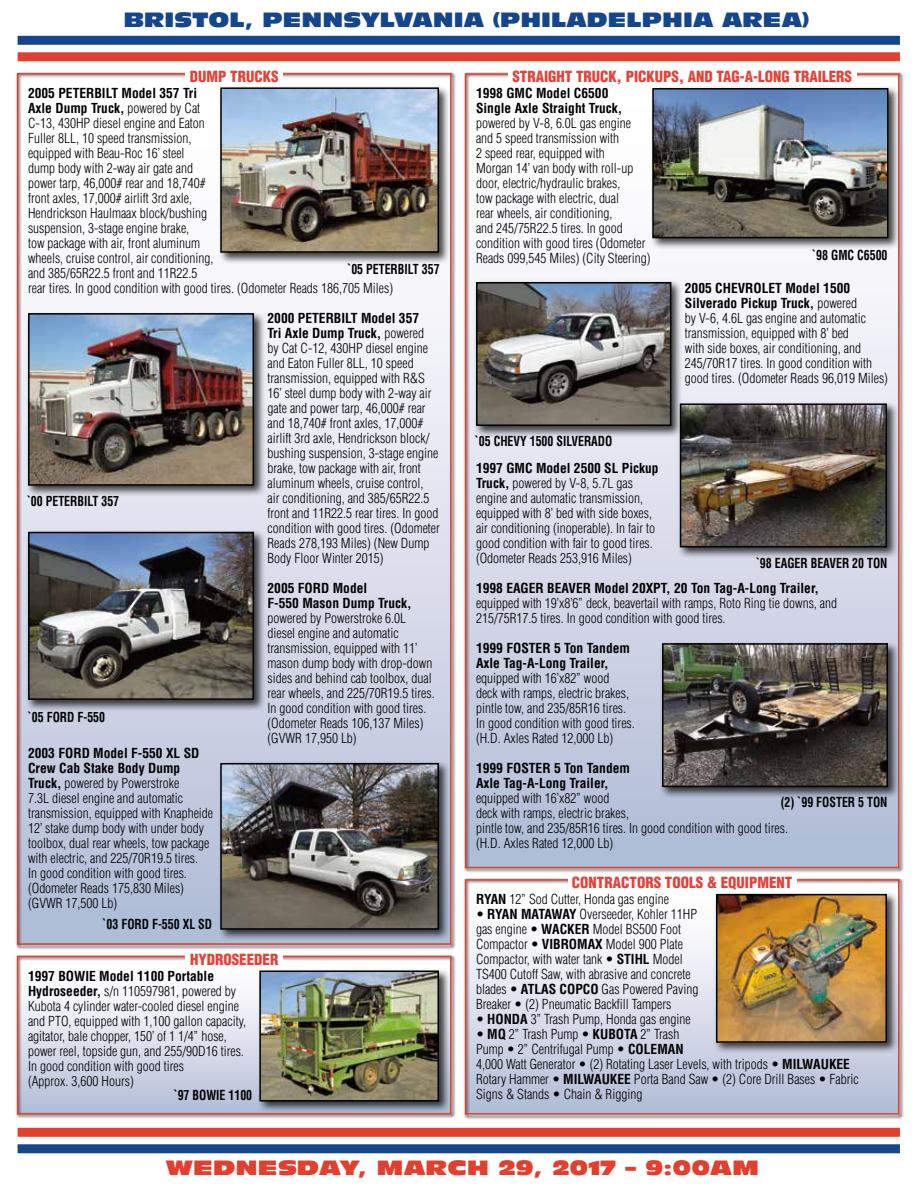
<style>
.page{position:relative;width:918px;height:1188px;background:#fff}
.page>*{position:absolute;margin:0;border:0;box-sizing:border-box;transform-origin:0 0}
.t1{font:20.25px "Antique Olive Std Nord";color:#15458d}
.t2{font:20.25px "Antique Olive Std Nord";color:#e23f2e;scale:1.04 1}
.t3{font:900 condensed 15px "Helvetica LT Std";color:#e24339}
.t4{font:300 condensed 13.5px/15px "Helvetica LT Std";color:#000}
.t5{font:700 condensed 13.5px/15px "Helvetica LT Std";color:#000}
.t6{font:700 condensed 13.5px "Helvetica LT Std";color:#000;scale:.88 1}
.s1{font-weight:700}
</style>
<div class="page">
<div style="left:18px;top:36px;width:882px;height:9px;background:#15458d"></div>
<div style="left:18px;top:52px;width:882px;height:9px;background:#e23f2e"></div>
<div style="left:18px;top:1144px;width:882px;height:9px;background:#15458d"></div>
<div style="left:18px;top:1128px;width:882px;height:9px;background:#e23f2e"></div>
<div style="left:16px;top:955px;width:440px;height:164px;background:#000;opacity:.84"></div>
<div style="left:17px;top:956px;width:435px;height:159px;border:2px solid #e23f2e"></div>
<div style="left:16px;top:72px;width:440px;height:877px;background:#000;opacity:.84"></div>
<div style="left:464px;top:72px;width:440px;height:801px;background:#000;opacity:.84"></div>
<div style="left:464px;top:878px;width:440px;height:241px;background:#000;opacity:.84"></div>
<div style="left:465px;top:879px;width:435px;height:236px;border:2px solid #e23f2e"></div>
<div style="left:186px;top:954px;width:97px;height:13px;background:#fff"></div>
<div style="left:186px;top:71px;width:97px;height:12px;background:#fff"></div>
<div style="left:508px;top:72px;width:348px;height:12px;background:#fff"></div>
<div style="left:568px;top:877px;width:229px;height:15px;background:#fff"></div>
<div style="left:257px;top:968px;width:194px;height:145px;background:#000;opacity:.75"></div>
<img style="left:262px;top:974px;width:174px;height:125px">
<div style="left:259px;top:971px;width:180px;height:131px;border:2px solid #000"></div>
<div style="left:218px;top:85px;width:233px;height:179px;background:#000;opacity:.75"></div>
<img style="left:223px;top:90px;width:213px;height:160px">
<div style="left:220px;top:87px;width:219px;height:166px;border:2px solid #000"></div>
<div style="left:650px;top:86px;width:250px;height:164px;background:#000;opacity:.75"></div>
<img style="left:655px;top:91px;width:230px;height:144px">
<div style="left:652px;top:88px;width:236px;height:150px;border:2px solid #000"></div>
<div style="left:714px;top:892px;width:185px;height:163px;background:#000;opacity:.75"></div>
<img style="left:719px;top:897px;width:165px;height:143px">
<div style="left:716px;top:894px;width:171px;height:149px;border:2px solid #000"></div>
<div style="left:218px;top:761px;width:233px;height:181px;background:#000;opacity:.75"></div>
<img style="left:223px;top:766px;width:213px;height:161px">
<div style="left:220px;top:763px;width:219px;height:167px;border:2px solid #000"></div>
<div style="left:677px;top:401px;width:222px;height:158px;background:#000;opacity:.75"></div>
<img style="left:683px;top:406px;width:201px;height:138px">
<div style="left:680px;top:403px;width:207px;height:144px;border:2px solid #000"></div>
<div style="left:26px;top:311px;width:239px;height:187px;background:#000;opacity:.75"></div>
<img style="left:31px;top:316px;width:220px;height:167px">
<div style="left:28px;top:313px;width:226px;height:173px;border:2px solid #000"></div>
<div style="left:474px;top:280px;width:209px;height:158px;background:#000;opacity:.75"></div>
<img style="left:479px;top:285px;width:189px;height:138px">
<div style="left:476px;top:282px;width:195px;height:144px;border:2px solid #000"></div>
<div style="left:26px;top:529px;width:239px;height:182px;background:#000;opacity:.75"></div>
<img style="left:31px;top:535px;width:220px;height:162px">
<div style="left:28px;top:532px;width:226px;height:168px;border:2px solid #000"></div>
<div style="left:660px;top:641px;width:239px;height:158px;background:#000;opacity:.75"></div>
<img style="left:665px;top:646px;width:220px;height:138px">
<div style="left:662px;top:643px;width:226px;height:144px;border:2px solid #000"></div>
<h1 class="t1" style="left:124px;top:7px;width:687px">BRISTOL, PENNSYLVANIA (PHILADELPHIA AREA)</h1>
<p class="t3" style="left:190px;top:67px;width:90px">DUMP TRUCKS</p>
<p class="t3" style="left:512px;top:67px;width:341px">STRAIGHT TRUCK, PICKUPS, AND TAG-A-LONG TRAILERS</p>
<p class="t5" style="left:476px;top:86px;width:148px">1998 GMC Model C6500<br>Single Axle Straight Truck,</p>
<p class="t4" style="left:476px;top:116px;width:176px">powered by V-8, 6.0L gas engine and 5 speed transmission with<br>2 speed rear, equipped with<br>Morgan 14’ van body with roll-up door, electric/hydraulic brakes,<br>tow package with electric, dual<br>rear wheels, air conditioning,<br>and 245/75R22.5 tires. In good condition with good tires (Odometer<br>Reads 099,545 Miles) (City Steering)</p>
<p class="t4" style="left:28px;top:86px;width:367px"><span class="s1">2005 PETERBILT Model 357 Tri<br>Axle Dump Truck,</span> powered by Cat<br>C-13, 430HP diesel engine and Eaton<br>Fuller 8LL, 10 speed transmission,<br>equipped with Beau-Roc 16’ steel<br>dump body with 2-way air gate and<br>power tarp, 46,000# rear and 18,740#<br>front axles, 17,000# airlift 3rd axle,<br>Hendrickson Haulmaax block/bushing<br>suspension, 3-stage engine brake,<br>tow package with air, front aluminum<br>wheels, cruise control, air conditioning,<br>and 385/65R22.5 front and 11R22.5<br>rear tires. In good condition with good tires. (Odometer Reads 186,705 Miles)</p>
<p class="t4" style="left:268px;top:311px;width:174px"><span class="s1">2000 PETERBILT Model 357<br>Tri Axle Dump Truck,</span> powered<br>by Cat C-12, 430HP diesel engine and Eaton Fuller 8LL, 10 speed transmission, equipped with R&amp;S<br>16’ steel dump body with 2-way air gate and power tarp, 46,000# rear and 18,740# front axles, 17,000# airlift 3rd axle, Hendrickson block/ bushing suspension, 3-stage engine brake, tow package with air, front aluminum wheels, cruise control,<br>air conditioning, and 385/65R22.5 front and 11R22.5 rear tires. In good condition with good tires. (Odometer<br>Reads 278,193 Miles) (New Dump<br>Body Floor Winter 2015)</p>
<p class="t5" style="left:268px;top:581px;width:146px">2005 FORD Model<br>F-550 Mason Dump Truck,</p>
<p class="t4" style="left:268px;top:611px;width:169px">powered by Powerstroke 6.0L diesel engine and automatic transmission, equipped with 11’ mason dump body with drop-down sides and behind cab toolbox, dual rear wheels, and 225/70R19.5 tires.<br>In good condition with good tires. (Odometer Reads 106,137 Miles) (GVWR 17,950 Lb)</p>
<p class="t4" style="left:28px;top:746px;width:187px"><span class="s1">2003 FORD Model F-550 XL SD<br>Crew Cab Stake Body Dump<br>Truck,</span> powered by Powerstroke<br>7.3L diesel engine and automatic transmission, equipped with Knapheide<br>12’ stake dump body with under body toolbox, dual rear wheels, tow package with electric, and 225/70R19.5 tires.<br>In good condition with good tires. (Odometer Reads 175,830 Miles) (GVWR 17,500 Lb)</p>
<p class="t6" style="left:812px;top:246px;width:87px">`98 GMC C6500</p>
<p class="t6" style="left:347px;top:261px;width:106px">`05 PETERBILT 357</p>
<p class="t4" style="left:685px;top:281px;width:205px"><span class="s1">2005 CHEVROLET Model 1500<br>Silverado Pickup Truck,</span> powered<br>by V-6, 4.6L gas engine and automatic transmission, equipped with 8’ bed<br>with side boxes, air conditioning, and 245/70R17 tires. In good condition with good tires. (Odometer Reads 96,019 Miles)</p>
<p class="t6" style="left:475px;top:433px;width:158px">`05 CHEVY 1500 SILVERADO</p>
<p class="t4" style="left:476px;top:461px;width:184px"><span class="s1">1997 GMC Model 2500 SL Pickup Truck,</span> powered by V-8, 5.7L gas engine and automatic transmission, equipped with 8’ bed with side boxes, air conditioning (inoperable). In fair to good condition with fair to good tires. (Odometer Reads 253,916 Miles)</p>
<p class="t5" style="left:476px;top:581px;width:345px">1998 EAGER BEAVER Model 20XPT, 20 Ton Tag-A-Long Trailer,</p>
<p class="t4" style="left:476px;top:596px;width:363px">equipped with 19’x8’6” deck, beavertail with ramps, Roto Ring tie downs, and<br>215/75R17.5 tires. In good condition with good tires.</p>
<p class="t5" style="left:476px;top:641px;width:156px">1999 FOSTER 5 Ton Tandem<br>Axle Tag-A-Long Trailer,</p>
<p class="t4" style="left:476px;top:671px;width:160px">equipped with 16’x82” wood<br>deck with ramps, electric brakes, pintle tow, and 235/85R16 tires.<br>In good condition with good tires. (H.D. Axles Rated 12,000 Lb)</p>
<p class="t5" style="left:476px;top:761px;width:156px">1999 FOSTER 5 Ton Tandem<br>Axle Tag-A-Long Trailer,</p>
<p class="t4" style="left:476px;top:791px;width:314px">equipped with 16’x82” wood<br>deck with ramps, electric brakes,<br>pintle tow, and 235/85R16 tires. In good condition with good tires. (H.D. Axles Rated 12,000 Lb)</p>
<p class="t6" style="left:27px;top:493px;width:106px">`00 PETERBILT 357</p>
<p class="t6" style="left:756px;top:554px;width:151px">`98 EAGER BEAVER 20 TON</p>
<p class="t6" style="left:28px;top:708px;width:89px">`05 FORD F-550</p>
<p class="t6" style="left:781px;top:794px;width:123px">(2) `99 FOSTER 5 TON</p>
<p class="t3" style="left:572px;top:873px;width:222px">CONTRACTORS TOOLS &amp; EQUIPMENT</p>
<p class="t4" style="left:476px;top:892px;width:194px"><span class="s1">RYAN</span> 12” Sod Cutter, Honda gas engine</p>
<p class="t4" style="left:476px;top:907px;width:224px">• <span class="s1">RYAN MATAWAY</span> Overseeder, Kohler 11HP gas engine • <span class="s1">WACKER</span> Model BS500 Foot Compactor • <span class="s1">VIBROMAX</span> Model 900 Plate Compactor, with water tank • <span class="s1">STIHL</span> Model TS400 Cutoff Saw, with abrasive and concrete blades • <span class="s1">ATLAS COPCO</span> Gas Powered Paving Breaker • (2) Pneumatic Backfill Tampers</p>
<p class="t4" style="left:476px;top:1012px;width:216px">• <span class="s1">HONDA</span> 3” Trash Pump, Honda gas engine</p>
<p class="t4" style="left:476px;top:1027px;width:384px">• <span class="s1">MQ</span> 2” Trash Pump • <span class="s1">KUBOTA</span> 2” Trash<br>Pump • 2” Centrifugal Pump • <span class="s1">COLEMAN<br></span>4,000 Watt Generator • (2) Rotating Laser Levels, with tripods • <span class="s1">MILWAUKEE </span>Rotary Hammer • <span class="s1">MILWAUKEE</span> Porta Band Saw • (2) Core Drill Bases • Fabric</p>
<p class="t6" style="left:103px;top:916px;width:126px">`03 FORD F-550 XL SD</p>
<p class="t3" style="left:190px;top:950px;width:90px">HYDROSEEDER</p>
<p class="t4" style="left:28px;top:968px;width:220px"><span class="s1">1997 BOWIE Model 1100 Portable Hydroseeder,</span> s/n 110597981, powered by Kubota 4 cylinder water-cooled diesel engine and PTO, equipped with 1,100 gallon capacity, agitator, bale chopper, 150’ of 1 1/4” hose, power reel, topside gun, and 255/90D16 tires.<br>In good condition with good tires<br>(Approx. 3,600 Hours)</p>
<p class="t6" style="left:174px;top:1087px;width:91px">`97 BOWIE 1100</p>
<p class="t4" style="left:476px;top:1087px;width:168px">Signs &amp; Stands • Chain &amp; Rigging</p>
<h1 class="t2" style="left:166px;top:1155px;width:572px">WEDNESDAY, MARCH 29, 2017 – 9:00AM</h1>
</div>
